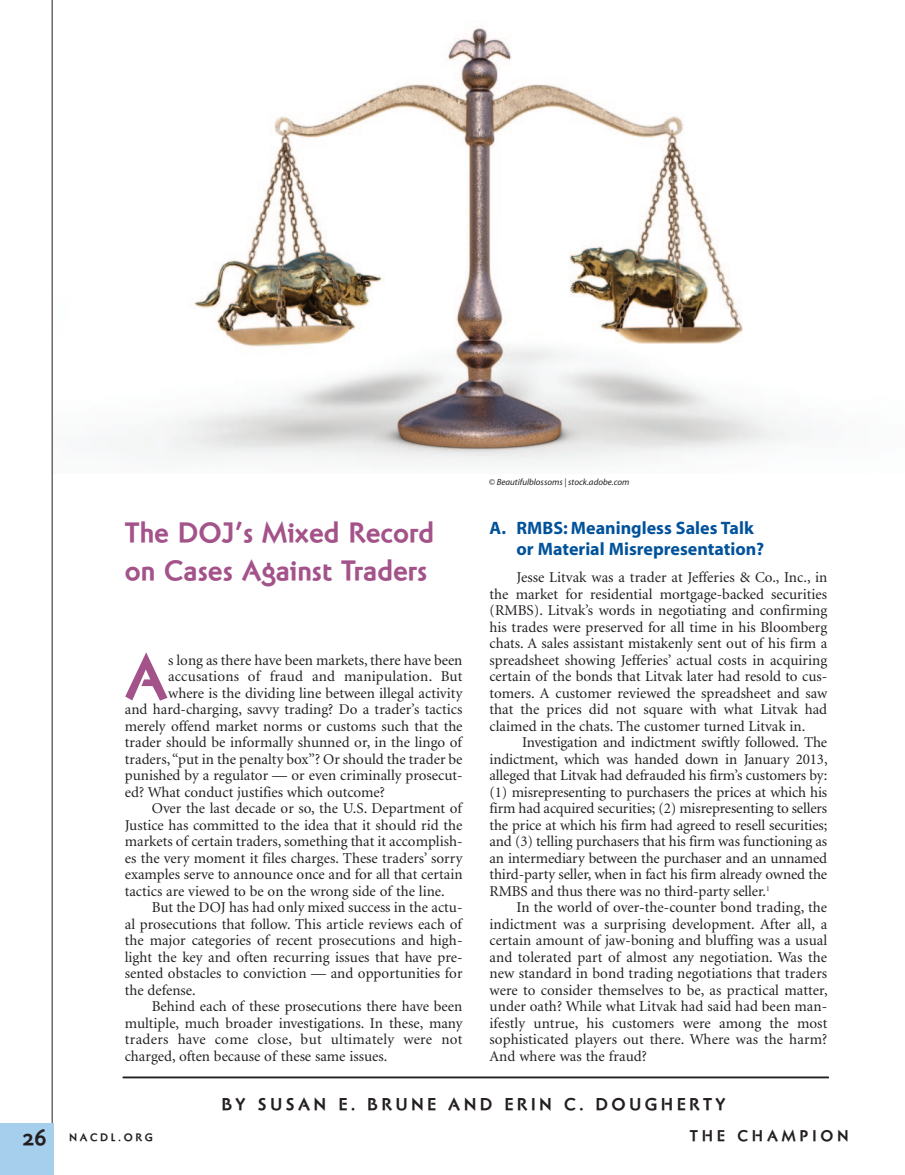
<style>
.page{position:relative;width:905px;height:1175px;background:#fff}
.page>*{position:absolute;margin:0;border:0;box-sizing:border-box;transform-origin:0 0}
.t1{font:700 58.8px "Naniara";color:#a3538a}
.t2{font:700 27px/37.5px "Naniara";color:#a3538a}
.t3{font:700 21px "Naniara";color:#231f20;scale:.95 1}
.t4{font:700 18px/21px "Myriad";color:#01529b}
.t5{font:700 16.5px "Naniara";letter-spacing:.2em;color:#231f20}
.t6{font:15px/16.5px "Minion";color:#231f20;text-align:justify}
.t7{font:700 15px "Naniara";letter-spacing:.25em;color:#231f20}
.t8{font:700 10.5px "Naniara";letter-spacing:.25em;color:#231f20}
.t9{font:italic 9px "Myriad";color:#231f20}
</style>
<div class="page">
<img style="left:119px;top:28px;width:679px;height:435px">
<svg style="left:51px;top:0;width:2px;height:1123px;background:#908d8e"></svg>
<div style="left:0;top:1123px;width:54px;height:51px;background:#a6ceed"></div>
<hr style="left:123px;top:1076px;width:705px;height:2px;background:#231f20">
<p class="t9" style="left:489px;top:478px;width:142px">© Beautifulblossoms | stock.adobe.com</p>
<p class="t2" style="left:125px;top:513px;width:310px">The DOJ’s Mixed Record on Cases Against Traders</p>
<p class="t4" style="left:516px;top:519px;width:249px;text-indent:-27px">A. RMBS: Meaningless Sales Talk or Material Misrepresentation?</p>
<p class="t6" style="left:489px;top:570px;width:339px;text-indent:27px">Jesse Litvak was a trader at Jefferies &amp; Co., Inc., in the market for residential mortgage-backed securities (RMBS). Litvak’s words in negotiating and confirming his trades were preserved for all time in his Bloomberg chats. A sales assistant mistakenly sent out of his firm a spreadsheet showing Jefferies’ actual costs in acquiring certain of the bonds that Litvak later had resold to cus&shy;tomers. A customer reviewed the spreadsheet and saw that the prices did not square with what Litvak had claimed in the chats. The customer turned Litvak in.</p>
<p class="t6" style="left:489px;top:735px;width:339px;text-indent:32px">Investigation and indictment swiftly followed. The indictment, which was handed down in January 2013, alleged that Litvak had defrauded his firm’s customers by: (1) misrepresenting to purchasers the prices at which his firm had acquired securities; (2) misrepresenting to sellers the price at which his firm had agreed to resell securities; and (3) telling purchasers that his firm was functioning as an intermediary between the purchaser and an unnamed third-party seller, when in fact his firm already owned the RMBS and thus there was no third-party seller.<sup>1</sup></p>
<p class="t6" style="left:489px;top:900px;width:339px;text-indent:27px">In the world of over-the-counter bond trading, the indictment was a surprising development. After all, a certain amount of jaw-boning and bluffing was a usual and tolerated part of almost any negotiation. Was the new standard in bond trading negotiations that traders were to consider themselves to be, as practical matter, under oath? While what Litvak had said had been man&shy;ifestly untrue, his customers were among the most sophisticated players out there. Where was the harm?<br>And where was the fraud?</p>
<p class="t5" style="left:221px;top:1093px;width:505px">BY SUSAN E. BRUNE AND ERIN C. DOUGHERTY</p>
<p class="t1" style="left:125px;top:638px;width:45px">A</p>
<p class="t6" style="left:168px;top:653px;width:296px">s long as there have been markets, there have been</p>
<p class="t6" style="left:168px;top:669px;width:296px">accusations of fraud and manipulation. But</p>
<p class="t6" style="left:168px;top:686px;width:296px">where is the dividing line between illegal activity</p>
<p class="t6" style="left:125px;top:702px;width:339px">and hard-charging, savvy trading? Do a trader’s tactics</p>
<p class="t6" style="left:125px;top:719px;width:339px">merely offend market norms or customs such that the</p>
<p class="t6" style="left:125px;top:735px;width:339px">trader should be informally shunned or, in the lingo of</p>
<p class="t6" style="left:125px;top:752px;width:339px">traders, “put in the penalty box”? Or should the trader be</p>
<p class="t6" style="left:125px;top:768px;width:339px">punished by a regulator — or even criminally prosecut-</p>
<p class="t6" style="left:125px;top:785px;width:262px">ed? What conduct justifies which outcome?</p>
<p class="t6" style="left:125px;top:801px;width:339px;text-indent:27px">Over the last decade or so, the U.S. Department of Justice has committed to the idea that it should rid the markets of certain traders, something that it accomplish&shy;es the very moment it files charges. These traders’ sorry examples serve to announce once and for all that certain tactics are viewed to be on the wrong side of the line.</p>
<p class="t6" style="left:125px;top:900px;width:339px;text-indent:27px">But the DOJ has had only mixed success in the actu&shy;al prosecutions that follow. This article reviews each of the major categories of recent prosecutions and high&shy;light the key and often recurring issues that have pre&shy;sented obstacles to conviction — and opportunities for the defense.</p>
<p class="t6" style="left:125px;top:999px;width:339px;text-indent:27px">Behind each of these prosecutions there have been multiple, much broader investigations. In these, many traders have come close, but ultimately were not charged, often because of these same issues.</p>
<p class="t3" style="left:22px;top:1123px;width:27px">26</p>
<p class="t8" style="left:69px;top:1130px;width:85px">NACDL.ORG</p>
<p class="t7" style="left:689px;top:1126px;width:161px">THE CHAMPION</p>
</div>
